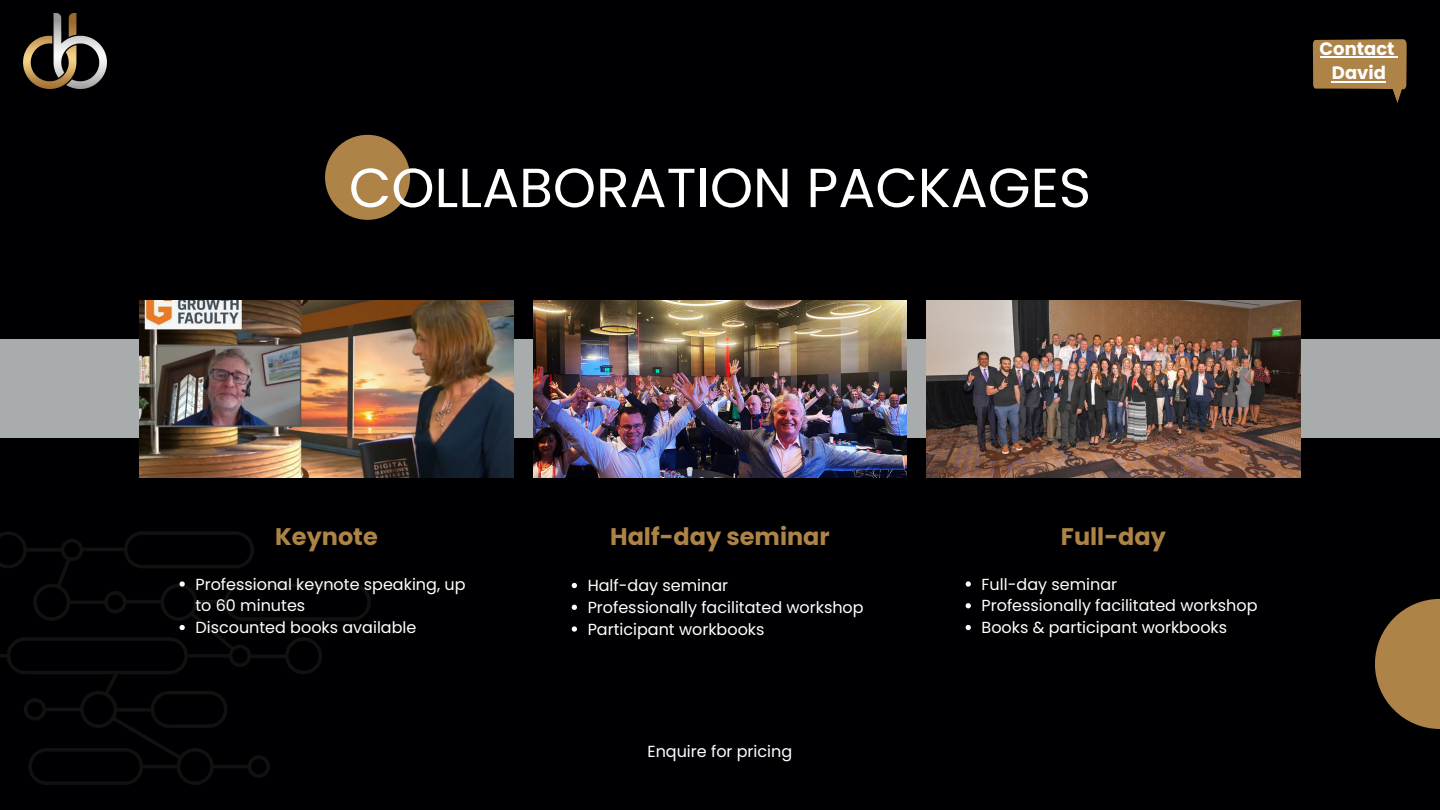
<style>
.page{position:relative;width:1440px;height:810px;background:#000002}
.page>*{position:absolute;margin:0;border:0;box-sizing:border-box;transform-origin:0 0}
.t1{font:55px "Poppins";color:#fff}
.t2{font:700 24px "Poppins";color:#ad8347}
.t3{font:700 18px/24.8px "Poppins";color:#fff;text-align:center}
.t4{font:16px/21.8px "Poppins";color:#fff}
</style>
<div class="page">
<svg style="left:1375px;top:599px;width:65px;height:130px;fill:#ad8347"></svg>
<svg style="left:0;top:531px;width:371px;height:254px"></svg>
<div style="left:0;top:339px;width:1440px;height:99px;background:#a9acad"></div>
<img style="left:140px;top:300px;width:373px;height:177px">
<img style="left:533px;top:300px;width:374px;height:177px">
<img style="left:927px;top:300px;width:373px;height:177px">
<div style="left:325px;top:135px;width:85px;height:85px;background:#ad8347;border-radius:50%"></div>
<svg style="left:180px;top:581px;width:5px;height:6px"></svg>
<svg style="left:180px;top:625px;width:5px;height:5px"></svg>
<svg style="left:572px;top:583px;width:5px;height:5px"></svg>
<svg style="left:572px;top:605px;width:5px;height:5px"></svg>
<svg style="left:572px;top:626px;width:5px;height:6px"></svg>
<svg style="left:966px;top:581px;width:5px;height:6px"></svg>
<svg style="left:966px;top:603px;width:5px;height:5px"></svg>
<svg style="left:966px;top:625px;width:5px;height:5px"></svg>
<img style="left:24px;top:14px;width:82px;height:75px">
<svg style="left:1312px;top:39px;width:95px;height:64px"></svg>
<hr style="left:1332px;top:81px;width:54px;height:1px;background:#fff">
<h1 class="t1" style="left:349px;top:149px;width:744px">COLLABORATION PACKAGES</h1>
<p class="t3" style="left:1320px;top:36px;width:76px">Contact<br>David</p>
<h2 class="t2" style="left:275px;top:519px;width:104px">Keynote</h2>
<p class="t4" style="left:195px;top:573px;width:272px">Professional keynote speaking, up to 60 minutes<br>Discounted books available</p>
<h2 class="t2" style="left:610px;top:519px;width:221px">Half-day seminar</h2>
<p class="t4" style="left:588px;top:575px;width:277px">Half-day seminar<br>Professionally facilitated workshop<br>Participant workbooks</p>
<p class="t4" style="left:648px;top:740px;width:146px">Enquire for pricing</p>
<h2 class="t2" style="left:1061px;top:519px;width:107px">Full-day</h2>
<p class="t4" style="left:982px;top:573px;width:277px">Full-day seminar<br>Professionally facilitated workshop<br>Books &amp; participant workbooks</p>
</div>
